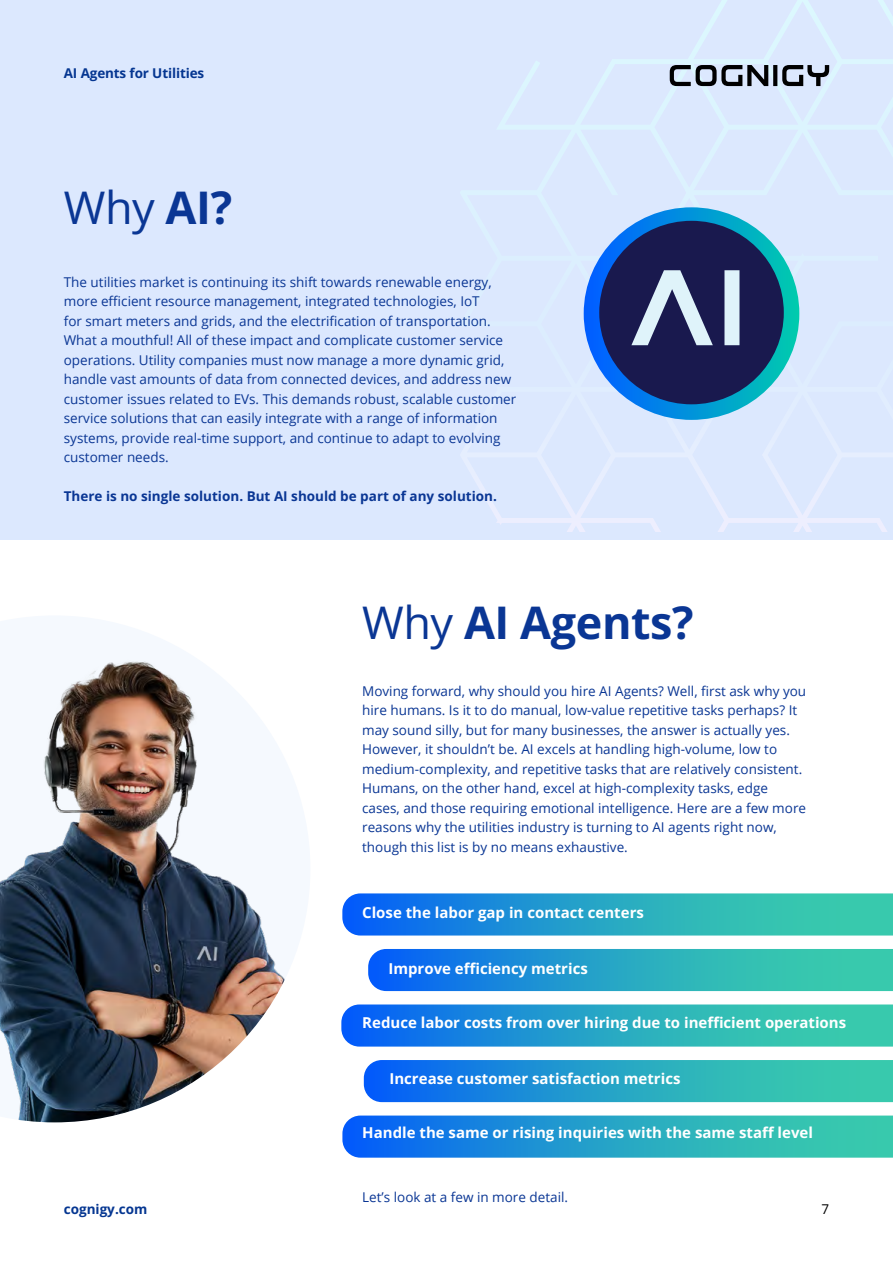
<style>
.page{position:relative;width:893px;height:1263px;background:#fff}
.page>*{position:absolute;margin:0;border:0;box-sizing:border-box;transform-origin:0 0}
.t1{font:700 45px "Open Sans";letter-spacing:-.01em;color:#0a3694}
.t2{font:45px "Open Sans";color:#0a3694}
.t3{font:700 15px "Open Sans";color:#fff}
.t4{font:13.5px/19.5px "Open Sans";color:#0a3694}
.t5{font:700 13.5px "Open Sans";color:#0a3694}
.t6{font:700 13.5px "Open Sans";letter-spacing:-.01em;color:#053691}
.t7{font:13.5px "Open Sans";color:#000}
.s1{font-weight:700}
.s2{font-weight:400}
</style>
<div class="page">
<img style="left:0;top:659px;width:285px;height:463px">
<div style="left:0;top:0;width:893px;height:540px;background:#dce8fe"></div>
<svg style="left:468px;top:0;width:425px;height:531px"></svg>
<svg style="left:584px;top:207px;width:215px;height:213px"></svg>
<div style="left:599px;top:221px;width:185px;height:183px;background:#19194e;border-radius:50%"></div>
<svg style="left:631px;top:270px;width:108px;height:75px"></svg>
<svg style="left:342px;top:893px;width:551px;height:42px;background:#28a3c9"></svg>
<svg style="left:368px;top:949px;width:525px;height:42px;background:#27a2c8"></svg>
<svg style="left:364px;top:1060px;width:529px;height:42px;background:#25a1c9"></svg>
<svg style="left:341px;top:1004px;width:552px;height:42px;background:#29a3c9"></svg>
<svg style="left:342px;top:1115px;width:551px;height:43px;background:#29a1cb"></svg>
<svg style="left:670px;top:65px;width:159px;height:21px"></svg>
<p class="t6" style="left:64px;top:64px;width:142px">AI Agents for Utilities</p>
<h1 class="t2" style="left:64px;top:176px;width:170px">Why <span class="s1">AI?</span></h1>
<p class="t4" style="left:64px;top:272px;width:454px">The utilities market is continuing its shift towards renewable energy, more efficient resource management, integrated technologies, IoT<br>for smart meters and grids, and the electrification of transportation.<br>What a mouthful! All of these impact and complicate customer service operations. Utility companies must now manage a more dynamic grid, handle vast amounts of data from connected devices, and address new customer issues related to EVs. This demands robust, scalable customer service solutions that can easily integrate with a range of information systems, provide real-time support, and continue to adapt to evolving customer needs.</p>
<p class="t5" style="left:64px;top:487px;width:435px">There is no single solution. But AI should be part of any solution.</p>
<h1 class="t1" style="left:362px;top:591px;width:333px"><span class="s2">Why</span> AI Agents?</h1>
<p class="t4" style="left:362px;top:681px;width:446px">Moving forward, why should you hire AI Agents? Well, first ask why you hire humans. Is it to do manual, low-value repetitive tasks perhaps? It may sound silly, but for many businesses, the answer is actually yes.<br>However, it shouldn’t be. AI excels at handling high-volume, low to medium-complexity, and repetitive tasks that are relatively consistent.<br>Humans, on the other hand, excel at high-complexity tasks, edge cases, and those requiring emotional intelligence. Here are a few more reasons why the utilities industry is turning to AI agents right now, though this list is by no means exhaustive.</p>
<p class="t3" style="left:362px;top:902px;width:283px">Close the labor gap in contact centers</p>
<p class="t3" style="left:388px;top:958px;width:201px">Improve efficiency metrics</p>
<p class="t3" style="left:362px;top:1012px;width:485px">Reduce labor costs from over hiring due to inefficient operations</p>
<p class="t3" style="left:389px;top:1068px;width:293px">Increase customer satisfaction metrics</p>
<p class="t3" style="left:362px;top:1122px;width:452px">Handle the same or rising inquiries with the same staff level</p>
<p class="t4" style="left:362px;top:1187px;width:207px">Let’s look at a few in more detail.</p>
<p class="t6" style="left:64px;top:1199px;width:85px">cognigy.com</p>
<p class="t7" style="left:821px;top:1199px;width:9px">7</p>
</div>
